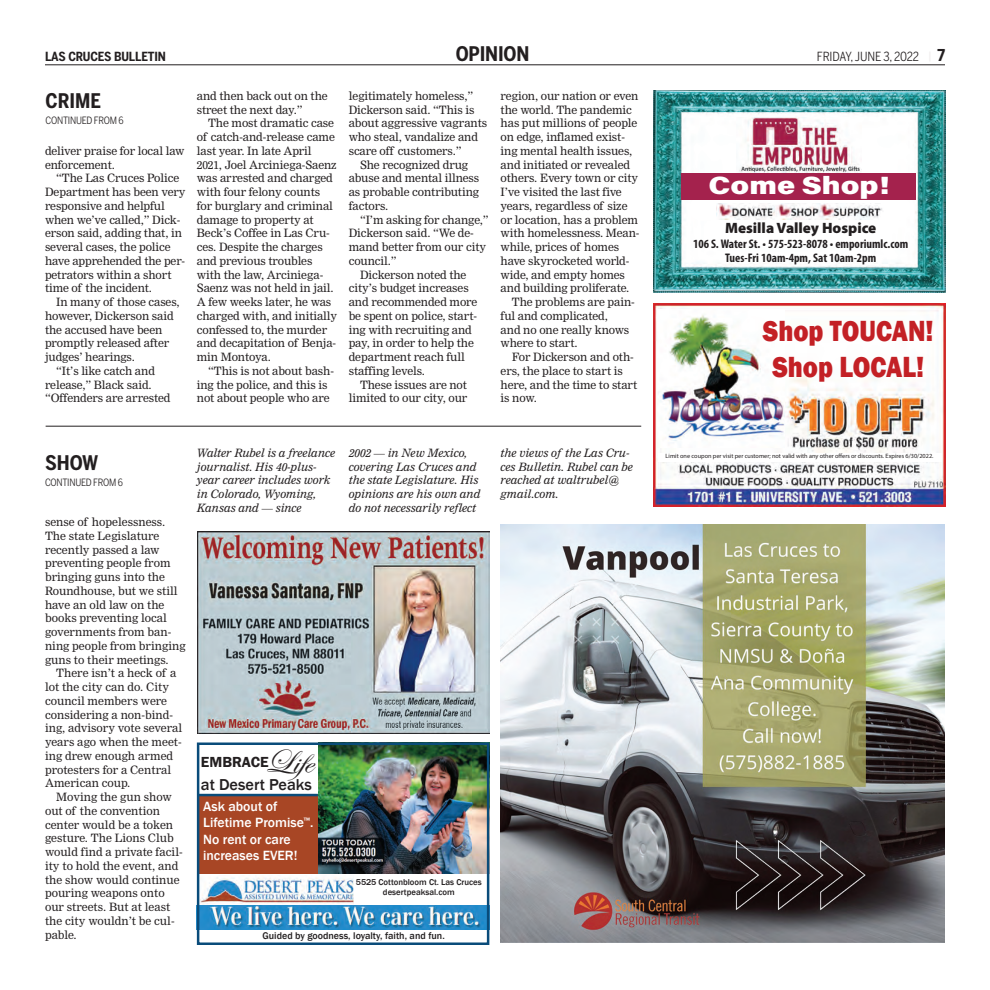
<style>
.page{position:relative;width:990px;height:990px;background:#fff}
.page>*{position:absolute;margin:0;border:0;box-sizing:border-box;transform-origin:0 0}
.t1{font:33.75px "Edwardian Script ITC";color:#231f20;scale:1.1 1}
.t2{font:800 30px/36px "Franklin Gothic";color:#c32025;text-align:center;scale:.85 1}
.t3{font:25px "Acumin Variable Concept";color:#fff;scale:1.21 1}
.t4{font:700 20px "Benton Sans Cond";letter-spacing:-.01em;color:#231f20}
.t5{font:500 16.25px "Franklin Gothic";color:#231f20}
.t6{font:900 15px "Myriad Pro";color:#231f20}
.t7{font:600 15px "Franklin Gothic";color:#231f20}
.t8{font:500 13.75px/16.5px "Franklin Gothic";color:#fff}
.t9{font:700 condensed 12.5px/13.8px "Myriad Pro";color:#231f20;text-align:center}
.t10{font:12.5px "Benton Sans Cond";letter-spacing:-.01em;color:#231f20}
.t11{font:700 12.5px "Benton Sans Cond";letter-spacing:-.01em;color:#231f20}
.t12{font:11.25px/13.8px "Nimrod MT Std";letter-spacing:-.01em;color:#231f20}
.t13{font:italic 11.25px/13.8px "Nimrod MT Std";color:#231f20}
.t14{font:500 10px "Franklin Gothic";color:#231f20}
.t15{font:10px "Benton Sans Cond";letter-spacing:-.025em;color:#231f20}
.t16{font:500 8.75px/10px "Franklin Gothic";color:#231f20;text-align:center}
.t17{font:6.25px "Myriad Pro";color:#231f20}
.s1{font-family:"Myriad Pro";font-size:10px;color:#e9e6e6}
.s2{font-weight:700;font-size:16.25px}
</style>
<div class="page">
<img style="left:501px;top:525px;width:444px;height:417px">
<img style="left:654px;top:304px;width:291px;height:202px">
<img style="left:658px;top:309px;width:127px;height:138px">
<div style="left:658px;top:454px;width:284px;height:8px;background:#fff"></div>
<img style="left:654px;top:90px;width:291px;height:202px">
<img style="left:736px;top:118px;width:126px;height:55px">
<div style="left:689px;top:197px;width:223px;height:24px;background:#fff;border-radius:12px"></div>
<img style="left:718px;top:204px;width:164px;height:15px">
<div style="left:681px;top:173px;width:235px;height:27px;background:#a4224d"></div>
<img style="left:197px;top:531px;width:292px;height:202px">
<div style="left:199px;top:794px;width:119px;height:79px;background:#a84625"></div>
<img style="left:318px;top:745px;width:168px;height:128px">
<img style="left:201px;top:877px;width:153px;height:28px">
<img style="left:200px;top:905px;width:286px;height:25px">
<div style="left:197px;top:742px;width:292px;height:203px;border:2px solid #0a4c7a"></div>
<hr style="left:199px;top:794px;width:119px;height:2px;background:#0a4c7a">
<hr style="left:46px;top:426px;width:595px;height:1px;background:#231f20">
<hr style="left:45px;top:64px;width:900px;height:1px;background:#231f20">
<p class="t11" style="left:45px;top:49px;width:123px">LAS CRUCES BULLETIN</p>
<h3 class="t4" style="left:456px;top:42px;width:75px">OPINION</h3>
<p class="t10" style="left:817px;top:49px;width:130px">FRIDAY, JUNE 3, 2022 <span class="s1">|</span> <span class="s2">7</span></p>
<h3 class="t4" style="left:46px;top:89px;width:57px">CRIME</h3>
<p class="t15" style="left:46px;top:115px;width:79px">CONTINUED FROM 6</p>
<p class="t12" style="left:45px;top:144px;width:141px">deliver praise for local law enforcement.</p>
<p class="t12" style="left:45px;top:172px;width:142px;text-indent:11px">“The Las Cruces Police<br>Department has been very responsive and helpful when we’ve called,” Dick&shy;erson said, adding that, in several cases, the police have apprehended the per&shy;petrators within a short time of the incident.</p>
<p class="t12" style="left:56px;top:295px;width:125px">In many of those cases,</p>
<p class="t12" style="left:45px;top:309px;width:130px">however, Dickerson said</p>
<p class="t12" style="left:45px;top:323px;width:119px">the accused have been</p>
<p class="t12" style="left:45px;top:337px;width:126px">promptly released after</p>
<p class="t12" style="left:45px;top:350px;width:91px">judges’ hearings.</p>
<p class="t12" style="left:56px;top:364px;width:100px">“It’s like catch and</p>
<p class="t12" style="left:45px;top:378px;width:108px">release,” Black said.</p>
<p class="t12" style="left:45px;top:392px;width:127px">“Offenders are arrested</p>
<p class="t12" style="left:197px;top:89px;width:132px">and then back out on the street the next day.”</p>
<p class="t12" style="left:197px;top:117px;width:142px;text-indent:11px">The most dramatic case of catch-and-release came last year. In late April<br>2021, Joel Arciniega-Saenz was arrested and charged with four felony counts for burglary and criminal damage to property at<br>Beck’s Coffee in Las Cru&shy;ces. Despite the charges and previous troubles with the law, Arciniega-<br>Saenz was not held in jail.<br>A few weeks later, he was charged with, and initially confessed to, the murder and decapitation of Benja&shy;min Montoya.</p>
<p class="t12" style="left:197px;top:364px;width:139px;text-indent:11px">“This is not about bash&shy;ing the police, and this is not about people who are</p>
<p class="t12" style="left:349px;top:89px;width:126px">legitimately homeless,”</p>
<p class="t12" style="left:349px;top:103px;width:127px">Dickerson said. “This is</p>
<p class="t12" style="left:349px;top:117px;width:140px">about aggressive vagrants</p>
<p class="t12" style="left:349px;top:130px;width:131px">who steal, vandalize and</p>
<p class="t12" style="left:349px;top:144px;width:114px">scare off customers.”</p>
<p class="t12" style="left:360px;top:158px;width:110px">She recognized drug</p>
<p class="t12" style="left:349px;top:172px;width:132px">abuse and mental illness</p>
<p class="t12" style="left:349px;top:185px;width:132px">as probable contributing</p>
<p class="t12" style="left:349px;top:199px;width:41px">factors.</p>
<p class="t12" style="left:360px;top:213px;width:130px">“I’m asking for change,”</p>
<p class="t12" style="left:349px;top:227px;width:126px">Dickerson said. “We de-</p>
<p class="t12" style="left:349px;top:240px;width:139px">mand better from our city</p>
<p class="t12" style="left:349px;top:254px;width:49px">council.”</p>
<p class="t12" style="left:360px;top:268px;width:108px">Dickerson noted the</p>
<p class="t12" style="left:349px;top:282px;width:121px">city’s budget increases</p>
<p class="t12" style="left:349px;top:295px;width:130px">and recommended more</p>
<p class="t12" style="left:349px;top:309px;width:130px">be spent on police, start-</p>
<p class="t12" style="left:349px;top:323px;width:125px">ing with recruiting and</p>
<p class="t12" style="left:349px;top:337px;width:127px">pay, in order to help the</p>
<p class="t12" style="left:349px;top:350px;width:118px">department reach full</p>
<p class="t12" style="left:349px;top:364px;width:78px">staffing levels.</p>
<p class="t12" style="left:360px;top:378px;width:109px">These issues are not</p>
<p class="t12" style="left:349px;top:392px;width:120px">limited to our city, our</p>
<p class="t12" style="left:501px;top:89px;width:139px">region, our nation or even</p>
<p class="t12" style="left:501px;top:103px;width:133px">the world. The pandemic</p>
<p class="t12" style="left:501px;top:117px;width:138px">has put millions of people</p>
<p class="t12" style="left:501px;top:130px;width:126px">on edge, inflamed exist-</p>
<p class="t12" style="left:501px;top:144px;width:133px">ing mental health issues,</p>
<p class="t12" style="left:501px;top:158px;width:131px">and initiated or revealed</p>
<p class="t12" style="left:501px;top:172px;width:139px">others. Every town or city</p>
<p class="t12" style="left:501px;top:185px;width:123px">I’ve visited the last five</p>
<p class="t12" style="left:501px;top:199px;width:128px">years, regardless of size</p>
<p class="t12" style="left:501px;top:213px;width:139px">or location, has a problem</p>
<p class="t12" style="left:501px;top:227px;width:140px">with homelessness. Mean-</p>
<p class="t12" style="left:501px;top:240px;width:120px">while, prices of homes</p>
<p class="t12" style="left:501px;top:254px;width:130px">have skyrocketed world-</p>
<p class="t12" style="left:501px;top:268px;width:126px">wide, and empty homes</p>
<p class="t12" style="left:501px;top:282px;width:130px">and building proliferate.</p>
<p class="t12" style="left:512px;top:295px;width:124px">The problems are pain-</p>
<p class="t12" style="left:501px;top:309px;width:109px">ful and complicated,</p>
<p class="t12" style="left:501px;top:323px;width:130px">and no one really knows</p>
<p class="t12" style="left:501px;top:337px;width:79px">where to start.</p>
<p class="t12" style="left:512px;top:350px;width:123px">For Dickerson and oth-</p>
<p class="t12" style="left:501px;top:364px;width:124px">ers, the place to start is</p>
<p class="t12" style="left:501px;top:378px;width:138px">here, and the time to start</p>
<p class="t12" style="left:501px;top:391px;width:38px">is now.</p>
<h3 class="t4" style="left:45px;top:451px;width:55px">SHOW</h3>
<p class="t15" style="left:45px;top:477px;width:79px">CONTINUED FROM 6</p>
<p class="t12" style="left:45px;top:515px;width:142px">sense of hopelessness.<br>The state Legislature recently passed a law preventing people from bringing guns into the<br>Roundhouse, but we still have an old law on the books preventing local governments from ban&shy;ning people from bringing guns to their meetings.</p>
<p class="t12" style="left:45px;top:667px;width:139px;text-indent:11px">There isn’t a heck of a lot the city can do. City council members were considering a non-bind&shy;ing, advisory vote several years ago when the meet&shy;ing drew enough armed protesters for a Central<br>American coup.</p>
<p class="t12" style="left:45px;top:790px;width:139px;text-indent:11px">Moving the gun show out of the convention center would be a token gesture. The Lions Club would find a private facil&shy;ity to hold the event, and the show would continue pouring weapons onto our streets. But at least the city wouldn’t be cul&shy;pable.</p>
<p class="t13" style="left:197px;top:446px;width:140px">Walter Rubel is a freelance journalist. His 40-plus&shy;year career includes work in Colorado, Wyoming,<br>Kansas and — since</p>
<p class="t13" style="left:349px;top:446px;width:133px">2002 — in New Mexico, covering Las Cruces and the state Legislature. His opinions are his own and do not necessarily reflect</p>
<p class="t13" style="left:501px;top:446px;width:134px">the views of the Las Cru&shy;ces Bulletin. Rubel can be reached at waltrubel@ gmail.com.</p>
<h3 class="t7" style="left:201px;top:753px;width:69px">EMBRACE</h3>
<h1 class="t1" style="left:264px;top:743px;width:57px">Life</h1>
<h3 class="t5" style="left:201px;top:775px;width:112px">at Desert Peaks</h3>
<p class="t8" style="left:203px;top:798px;width:112px">Ask about of<br>Lifetime Promise<sup>™</sup>.<br>No rent or care increases EVER!</p>
<p class="t16" style="left:356px;top:877px;width:127px">5525 Cottonbloom Ct. Las Cruces desertpeaksal.com</p>
<p class="t14" style="left:262px;top:929px;width:184px">Guided by goodness, loyalty, faith, and fun.</p>
<h3 class="t3" style="left:708px;top:168px;width:151px">Come Shop!</h3>
<h3 class="t6" style="left:725px;top:218px;width:153px">Mesilla Valley Hospice</h3>
<p class="t9" style="left:693px;top:237px;width:217px">106 S. Water St. • 575-523-8078 • emporiumlc.com<br>Tues-Fri 10am-4pm, Sat 10am-2pm</p>
<h2 class="t2" style="left:763px;top:313px;width:202px">Shop TOUCAN!<br>Shop LOCAL!</h2>
<p class="t17" style="left:666px;top:452px;width:269px">Limit one coupon per visit per customer; not valid with any other offers or discounts. Expires 6/30/2022.</p>
</div>
